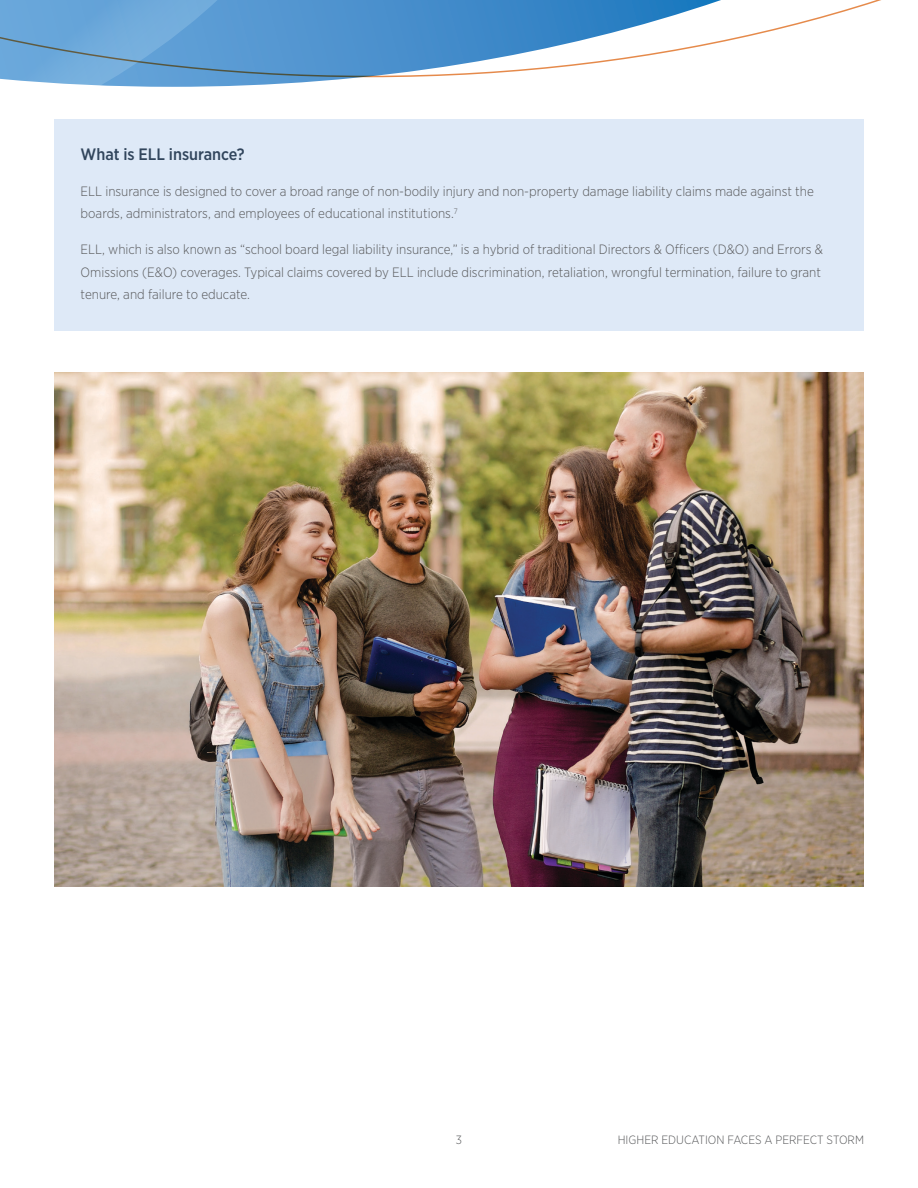
<style>
.page{position:relative;width:918px;height:1188px;background:#fff}
.page>*{position:absolute;margin:0;border:0;box-sizing:border-box;transform-origin:0 0}
.t1{font:500 16.5px "Gotham Narrow";color:#31455c}
.t2{font:300 13.5px/22.5px "Gotham Narrow";color:#58595b}
.t3{font:300 12px "Gotham Narrow";color:#58595b}
</style>
<div class="page">
<svg style="left:0;top:77px;width:347px;height:43px"></svg>
<svg style="left:0;top:0;width:881px;height:77px"></svg>
<div style="left:54px;top:120px;width:810px;height:211px;background:#dee9f7"></div>
<img style="left:54px;top:372px;width:809px;height:514px">
<p class="t1" style="left:81px;top:143px;width:166px">What is ELL insurance?</p>
<p class="t2" style="left:81px;top:179px;width:735px">ELL insurance is designed to cover a broad range of non-bodily injury and non-property damage liability claims made against the boards, administrators, and employees of educational institutions.<sup>7</sup></p>
<p class="t2" style="left:81px;top:238px;width:744px">ELL, which is also known as “school board legal liability insurance,” is a hybrid of traditional Directors &amp; Officers (D&amp;O) and Errors &amp;<br>Omissions (E&amp;O) coverages. Typical claims covered by ELL include discrimination, retaliation, wrongful termination, failure to grant tenure, and failure to educate.</p>
<p class="t3" style="left:456px;top:1132px;width:8px">3</p>
<p class="t3" style="left:618px;top:1132px;width:248px">HIGHER EDUCATION FACES A PERFECT STORM</p>
</div>
